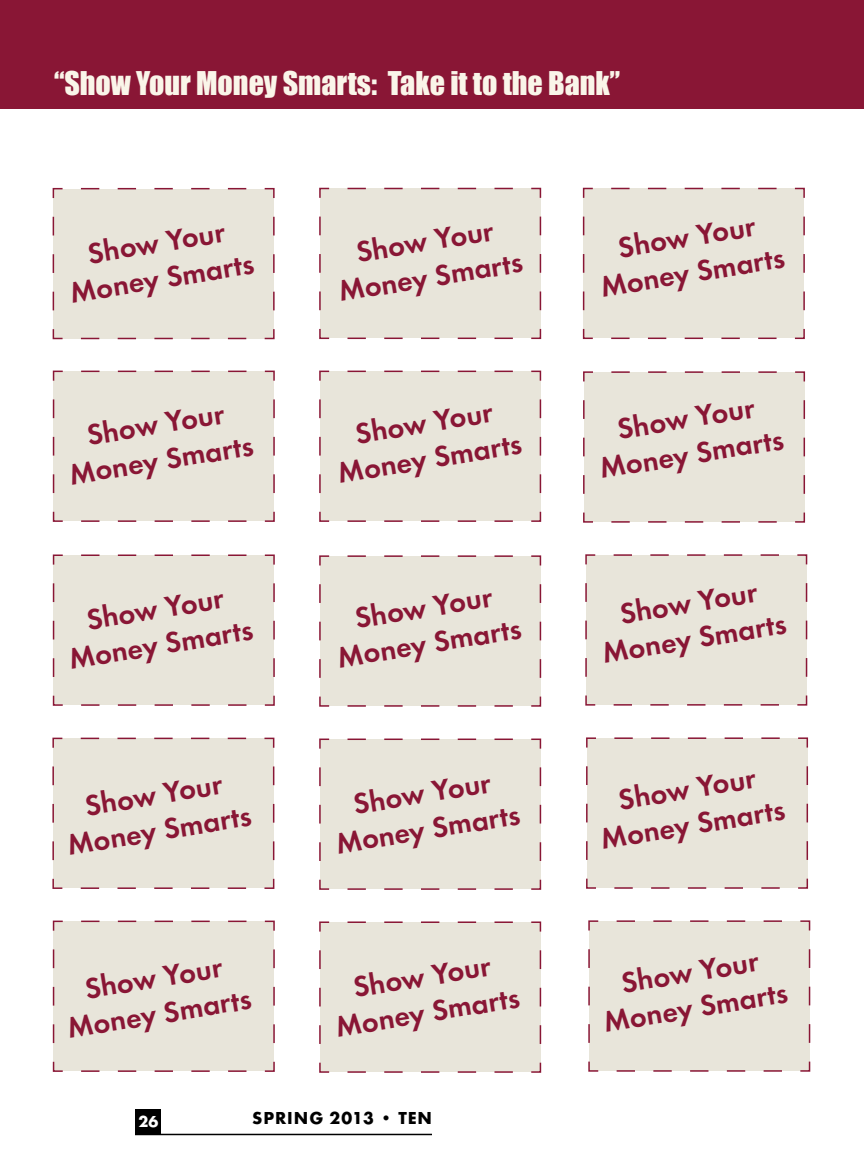
<style>
.page{position:relative;width:864px;height:1175px;background:#fff}
.page>*{position:absolute;margin:0;border:0;box-sizing:border-box;transform-origin:0 0}
.t1{font:600 30px/36px "Futura T";color:#891635;text-align:center}
.t2{font:30px "Impact";color:#faf5e9}
.t3{font:700 18px "Futura T";letter-spacing:.05em;color:#000}
.t4{font:700 16.5px "Futura T";color:#fff}
</style>
<div class="page">
<div style="left:135px;top:1108px;width:25px;height:26px;background:#000"></div>
<hr style="left:135px;top:1133px;width:297px;height:2px;background:#000">
<div style="left:52px;top:187px;width:223px;height:153px;background:#e8e5da"></div>
<div style="left:52px;top:370px;width:223px;height:152px;background:#e8e5da"></div>
<div style="left:52px;top:554px;width:223px;height:152px;background:#e8e5da"></div>
<div style="left:319px;top:187px;width:223px;height:153px;background:#e8e5da"></div>
<div style="left:319px;top:370px;width:223px;height:152px;background:#e8e5da"></div>
<div style="left:319px;top:555px;width:223px;height:152px;background:#e8e5da"></div>
<div style="left:583px;top:371px;width:223px;height:152px;background:#e8e5da"></div>
<div style="left:585px;top:554px;width:223px;height:152px;background:#e8e5da"></div>
<div style="left:52px;top:737px;width:223px;height:152px;background:#e8e5da"></div>
<div style="left:52px;top:920px;width:223px;height:152px;background:#e8e5da"></div>
<div style="left:319px;top:738px;width:223px;height:152px;background:#e8e5da"></div>
<div style="left:319px;top:921px;width:223px;height:152px;background:#e8e5da"></div>
<div style="left:586px;top:737px;width:223px;height:152px;background:#e8e5da"></div>
<div style="left:588px;top:920px;width:223px;height:152px;background:#e8e5da"></div>
<div style="left:582px;top:187px;width:223px;height:153px;background:#e8e5da"></div>
<div style="left:0;top:0;width:864px;height:108px;background:#891635"></div>
<p class="t2" style="left:54px;top:60px;width:568px">“Show Your Money Smarts: Take it to the Bank”</p>
<p class="t1" style="left:62px;top:239px;width:188px;rotate:-9deg">Show Your<br>Money Smarts</p>
<p class="t1" style="left:330px;top:237px;width:188px;rotate:-9deg">Show Your<br>Money Smarts</p>
<p class="t1" style="left:592px;top:233px;width:188px;rotate:-9deg">Show Your<br>Money Smarts</p>
<p class="t1" style="left:61px;top:420px;width:188px;rotate:-9deg">Show Your<br>Money Smarts</p>
<p class="t1" style="left:330px;top:419px;width:188px;rotate:-9deg">Show Your<br>Money Smarts</p>
<p class="t1" style="left:591px;top:414px;width:188px;rotate:-9deg">Show Your<br>Money Smarts</p>
<p class="t1" style="left:61px;top:605px;width:188px;rotate:-9deg">Show Your<br>Money Smarts</p>
<p class="t1" style="left:329px;top:603px;width:188px;rotate:-9deg">Show Your<br>Money Smarts</p>
<p class="t1" style="left:594px;top:599px;width:188px;rotate:-9deg">Show Your<br>Money Smarts</p>
<p class="t1" style="left:59px;top:791px;width:188px;rotate:-9deg">Show Your<br>Money Smarts</p>
<p class="t1" style="left:328px;top:789px;width:188px;rotate:-9deg">Show Your<br>Money Smarts</p>
<p class="t1" style="left:593px;top:785px;width:188px;rotate:-9deg">Show Your<br>Money Smarts</p>
<p class="t1" style="left:59px;top:974px;width:188px;rotate:-9deg">Show Your<br>Money Smarts</p>
<p class="t1" style="left:327px;top:972px;width:188px;rotate:-9deg">Show Your<br>Money Smarts</p>
<p class="t1" style="left:595px;top:968px;width:188px;rotate:-9deg">Show Your<br>Money Smarts</p>
<p class="t4" style="left:139px;top:1112px;width:21px">26</p>
<p class="t3" style="left:252px;top:1107px;width:181px">SPRING 2013 • TEN</p>
</div>
